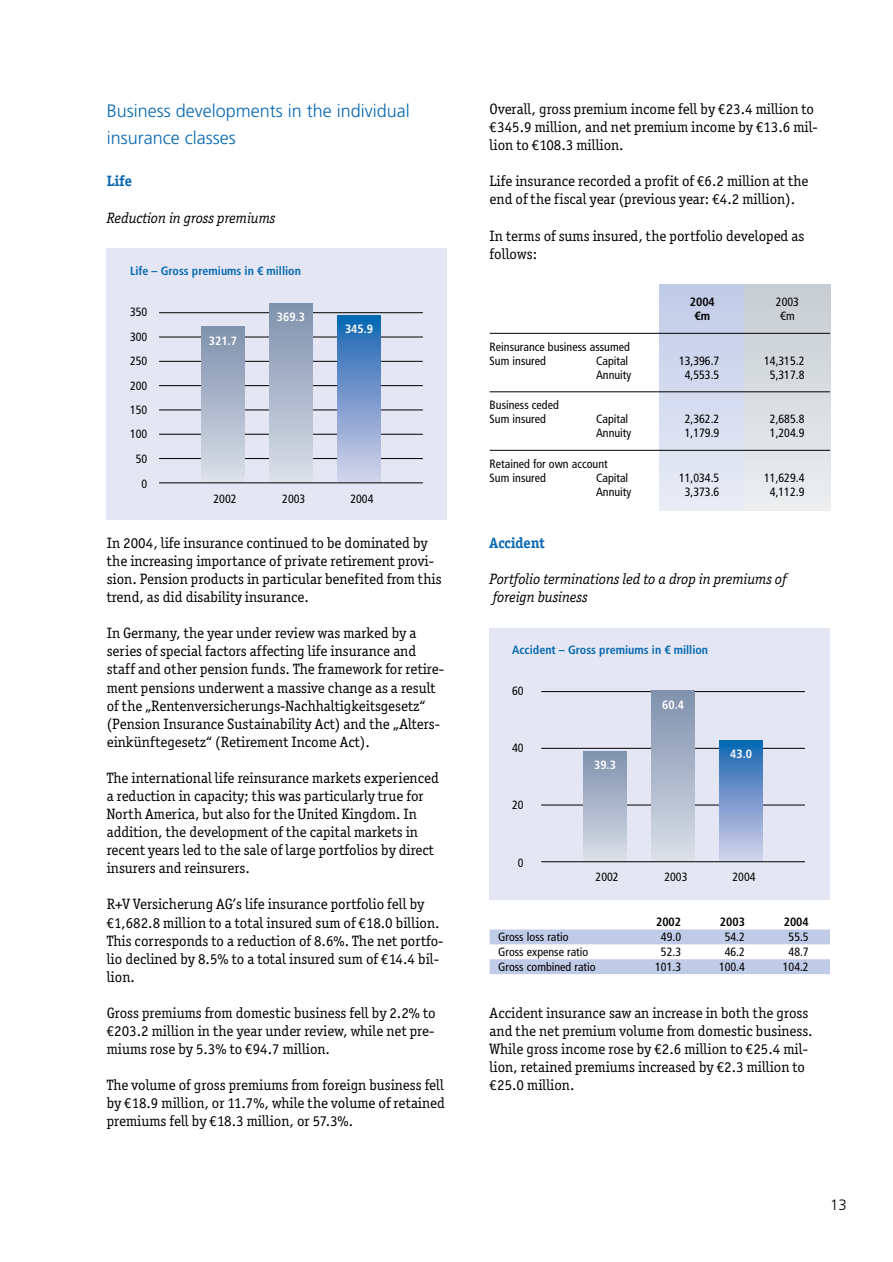
<style>
.page{position:relative;width:893px;height:1262px;background:#fff}
.page>*{position:absolute;margin:0;border:0;box-sizing:border-box;transform-origin:0 0}
.t1{font:300 18px/27.2px "Frutiger LT";color:#0768b2}
.t2{font:15px/18px "Officina Ser ITC";color:#000}
.t3{font:italic 15px/18px "Officina Ser ITC";color:#000}
.t4{font:700 15px "Officina Ser ITC";color:#0768b2}
.t5{font:300 15px "Frutiger LT";color:#000}
.t6{font:condensed 12px/13.8px "Frutiger LT";color:#000}
.t7{font:700 condensed 12px "Frutiger LT";color:#0768b2}
.t8{font:700 condensed 12px "Frutiger LT";color:#fff}
.t9{font:700 condensed 12px "Frutiger LT";color:#000}
</style>
<div class="page">
<div style="left:659px;top:284px;width:86px;height:226px;background:linear-gradient(to bottom,#bec9e5,#e9ecf6)"></div>
<div style="left:745px;top:284px;width:85px;height:226px;background:linear-gradient(to bottom,#c5cbcf,#eceef0)"></div>
<hr style="left:489px;top:333px;width:341px;height:1px;background:#000">
<hr style="left:489px;top:391px;width:341px;height:1px;background:#000">
<hr style="left:489px;top:450px;width:341px;height:1px;background:#000">
<div style="left:107px;top:248px;width:340px;height:271px;background:#e4e7f3"></div>
<hr style="left:159px;top:409px;width:264px;height:1px;background:#000">
<hr style="left:159px;top:312px;width:264px;height:1px;background:#000">
<hr style="left:159px;top:361px;width:264px;height:1px;background:#000">
<hr style="left:159px;top:458px;width:264px;height:1px;background:#000">
<hr style="left:159px;top:434px;width:264px;height:1px;background:#000">
<hr style="left:159px;top:336px;width:264px;height:1px;background:#000">
<hr style="left:159px;top:385px;width:264px;height:1px;background:#000">
<div style="left:202px;top:326px;width:42px;height:149px;background:linear-gradient(to bottom,#7f90ac,#d5dbe5)"></div>
<hr style="left:202px;top:475px;width:42px;height:2px;background:#dadee7">
<hr style="left:202px;top:477px;width:42px;height:2px;background:#dbe0e8">
<hr style="left:202px;top:479px;width:42px;height:2px;background:#dde1e9">
<hr style="left:202px;top:481px;width:42px;height:2px;background:#dee1e9">
<div style="left:270px;top:303px;width:42px;height:180px;background:linear-gradient(to bottom,#7e90ac,#dadfe8)"></div>
<svg style="left:338px;top:315px;width:42px;height:23px"></svg>
<div style="left:338px;top:338px;width:42px;height:105px;background:linear-gradient(to bottom,#3573b9,#acb6db)"></div>
<div style="left:338px;top:443px;width:42px;height:40px;background:linear-gradient(to bottom,#acb9dd,#d2d6ec)"></div>
<hr style="left:159px;top:482px;width:264px;height:1px;background:#000">
<div style="left:489px;top:929px;width:341px;height:15px;background:#c0cbe7"></div>
<div style="left:489px;top:959px;width:341px;height:15px;background:#c0cbe7"></div>
<div style="left:489px;top:628px;width:341px;height:271px;background:#e4e7f3"></div>
<hr style="left:541px;top:691px;width:264px;height:1px;background:#000">
<hr style="left:541px;top:748px;width:264px;height:1px;background:#000">
<hr style="left:541px;top:804px;width:264px;height:1px;background:#000">
<div style="left:583px;top:750px;width:43px;height:97px;background:linear-gradient(to bottom,#7f91ac,#cdd3e0)"></div>
<div style="left:583px;top:847px;width:43px;height:14px;background:#d6dbe5"></div>
<div style="left:652px;top:690px;width:42px;height:171px;background:linear-gradient(to bottom,#7e90ac,#dadfe8)"></div>
<div style="left:720px;top:740px;width:42px;height:32px;background:linear-gradient(to bottom,#0068b3,#4e7ebe)"></div>
<div style="left:720px;top:772px;width:42px;height:89px;background:linear-gradient(to bottom,#507ec0,#d4d3ea)"></div>
<hr style="left:541px;top:861px;width:264px;height:1px;background:#000">
<p class="t1" style="left:107px;top:99px;width:304px">Business developments in the individual insurance classes</p>
<p class="t2" style="left:489px;top:101px;width:330px">Overall, gross premium income fell by €23.4 million to €345.9 million, and net premium income by €13.6 mil&shy;lion to €108.3 million.</p>
<p class="t2" style="left:489px;top:173px;width:320px">Life insurance recorded a profit of €6.2 million at the end of the fiscal year (previous year: €4.2 million).</p>
<p class="t2" style="left:489px;top:228px;width:316px">In terms of sums insured, the portfolio developed as follows:</p>
<p class="t4" style="left:107px;top:176px;width:27px">Life</p>
<p class="t3" style="left:107px;top:210px;width:170px">Reduction in gross premiums</p>
<p class="t7" style="left:130px;top:266px;width:172px">Life – Gross premiums in € million</p>
<p class="t6" style="left:130px;top:306px;width:19px">350</p>
<p class="t6" style="left:130px;top:331px;width:19px">300</p>
<p class="t6" style="left:130px;top:355px;width:19px">250</p>
<p class="t6" style="left:130px;top:379px;width:19px">200</p>
<p class="t6" style="left:130px;top:404px;width:19px">150</p>
<p class="t6" style="left:130px;top:428px;width:19px">100</p>
<p class="t6" style="left:136px;top:453px;width:13px">50</p>
<p class="t6" style="left:142px;top:477px;width:7px">0</p>
<p class="t8" style="left:209px;top:335px;width:30px">321.7</p>
<p class="t8" style="left:277px;top:312px;width:30px">369.3</p>
<p class="t8" style="left:345px;top:324px;width:30px">345.9</p>
<p class="t6" style="left:213px;top:492px;width:25px">2002</p>
<p class="t6" style="left:282px;top:492px;width:25px">2003</p>
<p class="t6" style="left:350px;top:492px;width:25px">2004</p>
<p class="t2" style="left:107px;top:535px;width:336px">In 2004, life insurance continued to be dominated by the increasing importance of private retirement provi&shy;sion. Pension products in particular benefited from this trend, as did disability insurance.</p>
<p class="t2" style="left:107px;top:625px;width:339px">In Germany, the year under review was marked by a series of special factors affecting life insurance and staff and other pension funds. The framework for retire&shy;ment pensions underwent a massive change as a result of the „Rentenversicherungs-Nachhaltigkeitsgesetz“ (Pension Insurance Sustainability Act) and the „Alters&shy;einkünftegesetz“ (Retirement Income Act).</p>
<p class="t2" style="left:107px;top:770px;width:333px">The international life reinsurance markets experienced a reduction in capacity; this was particularly true for North America, but also for the United Kingdom. In addition, the development of the capital markets in recent years led to the sale of large portfolios by direct insurers and reinsurers.</p>
<p class="t2" style="left:107px;top:896px;width:338px">R+V Versicherung AG’s life insurance portfolio fell by €1,682.8 million to a total insured sum of €18.0 billion.<br>This corresponds to a reduction of 8.6%. The net portfo&shy;lio declined by 8.5% to a total insured sum of €14.4 bil&shy;lion.</p>
<p class="t2" style="left:107px;top:1005px;width:330px;text-align:justify">Gross premiums from domestic business fell by 2.2% to €203.2 million in the year under review, while net pre&shy;miums rose by 5.3% to €94.7 million.</p>
<p class="t2" style="left:107px;top:1077px;width:339px;text-align:justify">The volume of gross premiums from foreign business fell by €18.9 million, or 11.7%, while the volume of retained premiums fell by €18.3 million, or 57.3%.</p>
<p class="t9" style="left:690px;top:297px;width:26px">2004</p>
<p class="t6" style="left:776px;top:296px;width:25px">2003</p>
<p class="t9" style="left:694px;top:311px;width:17px">€m</p>
<p class="t6" style="left:780px;top:310px;width:16px">€m</p>
<p class="t6" style="left:489px;top:341px;width:142px">Reinsurance business assumed<br>Sum insured</p>
<p class="t6" style="left:596px;top:355px;width:34px">Capital</p>
<p class="t6" style="left:679px;top:355px;width:42px">13,396.7</p>
<p class="t6" style="left:764px;top:355px;width:42px">14,315.2</p>
<p class="t6" style="left:596px;top:368px;width:37px">Annuity</p>
<p class="t6" style="left:684px;top:368px;width:36px">4,553.5</p>
<p class="t6" style="left:769px;top:368px;width:36px">5,317.8</p>
<p class="t6" style="left:489px;top:399px;width:71px">Business ceded<br>Sum insured</p>
<p class="t6" style="left:596px;top:413px;width:34px">Capital</p>
<p class="t6" style="left:684px;top:413px;width:36px">2,362.2</p>
<p class="t6" style="left:769px;top:413px;width:36px">2,685.8</p>
<p class="t6" style="left:596px;top:427px;width:37px">Annuity</p>
<p class="t6" style="left:684px;top:427px;width:36px">1,179.9</p>
<p class="t6" style="left:769px;top:427px;width:36px">1,204.9</p>
<p class="t6" style="left:489px;top:458px;width:119px">Retained for own account<br>Sum insured</p>
<p class="t6" style="left:596px;top:471px;width:34px">Capital</p>
<p class="t6" style="left:679px;top:471px;width:42px">11,034.5</p>
<p class="t6" style="left:764px;top:471px;width:42px">11,629.4</p>
<p class="t6" style="left:596px;top:485px;width:37px">Annuity</p>
<p class="t6" style="left:684px;top:485px;width:36px">3,373.6</p>
<p class="t6" style="left:769px;top:485px;width:36px">4,112.9</p>
<p class="t4" style="left:489px;top:537px;width:56px">Accident</p>
<p class="t3" style="left:489px;top:571px;width:298px">Portfolio terminations led to a drop in premiums of foreign business</p>
<p class="t7" style="left:512px;top:645px;width:197px">Accident – Gross premiums in € million</p>
<p class="t6" style="left:512px;top:685px;width:13px">60</p>
<p class="t6" style="left:512px;top:742px;width:13px">40</p>
<p class="t6" style="left:512px;top:799px;width:13px">20</p>
<p class="t6" style="left:518px;top:856px;width:7px">0</p>
<p class="t8" style="left:594px;top:759px;width:23px">39.3</p>
<p class="t8" style="left:662px;top:699px;width:23px">60.4</p>
<p class="t8" style="left:730px;top:749px;width:23px">43.0</p>
<p class="t6" style="left:595px;top:871px;width:25px">2002</p>
<p class="t6" style="left:664px;top:871px;width:25px">2003</p>
<p class="t6" style="left:732px;top:871px;width:25px">2004</p>
<p class="t9" style="left:656px;top:917px;width:26px">2002</p>
<p class="t9" style="left:720px;top:917px;width:26px">2003</p>
<p class="t9" style="left:783px;top:917px;width:26px">2004</p>
<p class="t6" style="left:498px;top:931px;width:72px">Gross loss ratio</p>
<p class="t6" style="left:661px;top:931px;width:22px">49.0</p>
<p class="t6" style="left:724px;top:931px;width:22px">54.2</p>
<p class="t6" style="left:788px;top:931px;width:22px">55.5</p>
<p class="t6" style="left:498px;top:946px;width:92px">Gross expense ratio</p>
<p class="t6" style="left:661px;top:946px;width:22px">52.3</p>
<p class="t6" style="left:724px;top:946px;width:22px">46.2</p>
<p class="t6" style="left:788px;top:946px;width:22px">48.7</p>
<p class="t6" style="left:498px;top:960px;width:99px">Gross combined ratio</p>
<p class="t6" style="left:655px;top:960px;width:27px">101.3</p>
<p class="t6" style="left:719px;top:960px;width:27px">100.4</p>
<p class="t6" style="left:782px;top:960px;width:27px">104.2</p>
<p class="t2" style="left:489px;top:1005px;width:324px">Accident insurance saw an increase in both the gross and the net premium volume from domestic business.<br>While gross income rose by €2.6 million to €25.4 mil&shy;lion, retained premiums increased by €2.3 million to €25.0 million.</p>
<p class="t5" style="left:830px;top:1198px;width:18px">13</p>
</div>
